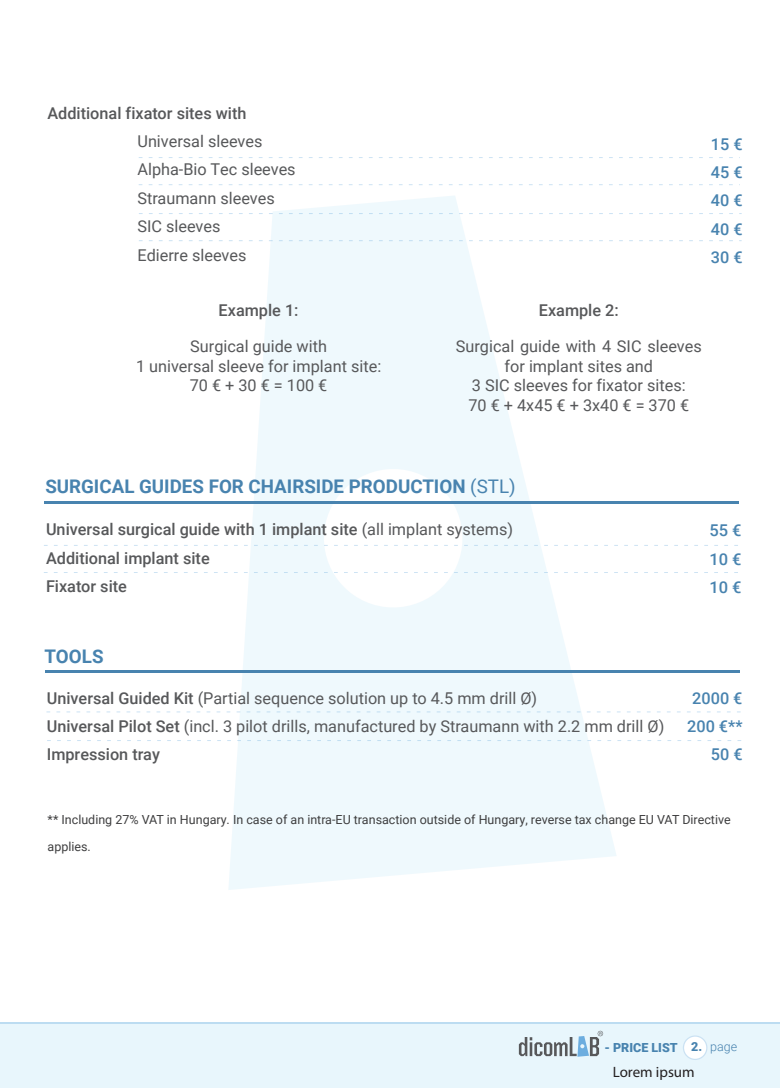
<style>
.page{position:relative;width:780px;height:1088px;background:#fff}
.page>*{position:absolute;margin:0;border:0;box-sizing:border-box;transform-origin:0 0}
.t1{font:700 18.75px "Roboto";color:#4883af}
.t2{font:16.25px/28.4px "Roboto";color:#57585a}
.t3{font:500 16.25px/28.4px "Roboto";color:#57585a}
.t4{font:500 16.25px/28.4px "Roboto";color:#4883af;text-align:justify}
.t5{font:15px "Myriad Pro";color:#231f20}
.t6{font:12.5px/26.2px "Roboto";color:#3e3e3f}
.t7{font:900 12.5px "Roboto";color:#4883af}
.s1{font-weight:400}
.s2{font-weight:500}
.s3{font-weight:300}
</style>
<div class="page">
<svg style="left:228px;top:196px;width:388px;height:694px;fill:#eff9fd"></svg>
<div style="left:0;top:1022px;width:780px;height:66px;background:#e8f6fc"></div>
<hr style="left:0;top:1022px;width:780px;height:2px;background:#6bacde">
<div style="left:683px;top:1035px;width:24px;height:25px;background:#fff;border-radius:50%"></div>
<div style="left:682px;top:1035px;width:25px;height:25px;border:1px solid #6bacde;border-radius:50%"></div>
<svg style="left:519px;top:1031px;width:84px;height:26px"></svg>
<svg style="left:46px;top:711px;width:695px;height:1px"></svg>
<hr style="left:45px;top:670px;width:695px;height:3px;background:#4883af">
<svg style="left:44px;top:572px;width:694px;height:1px"></svg>
<svg style="left:44px;top:545px;width:694px;height:1px"></svg>
<hr style="left:44px;top:501px;width:694px;height:2px;background:#4883af">
<svg style="left:47px;top:740px;width:695px;height:1px"></svg>
<svg style="left:139px;top:184px;width:594px;height:1px"></svg>
<svg style="left:139px;top:157px;width:594px;height:1px"></svg>
<svg style="left:139px;top:240px;width:602px;height:1px"></svg>
<svg style="left:139px;top:213px;width:602px;height:1px"></svg>
<p class="t3" style="left:47px;top:98px;width:200px">Additional fixator sites with</p>
<p class="t2" style="left:137px;top:126px;width:160px">Universal sleeves<br>Alpha-Bio Tec sleeves<br>Straumann sleeves<br>SIC sleeves<br>Edierre sleeves</p>
<p class="t4" style="left:710px;top:129px;width:33px">15 € 45 € 40 € 40 € 30 €</p>
<p class="t3" style="left:219px;top:296px;width:81px">Example 1:</p>
<p class="t2" style="left:136px;top:336px;width:247px;line-height:19.5px;text-align:center">Surgical guide with<br>1 universal sleeve for implant site:<br>70 € + 30 € = 100 €</p>
<p class="t3" style="left:539px;top:296px;width:81px">Example 2:</p>
<p class="t2" style="left:456px;top:336px;width:247px;line-height:19.5px;text-align:center">Surgical guide with 4 SIC sleeves for implant sites and<br>3 SIC sleeves for fixator sites:<br>70 € + 4x45 € + 3x40 € = 370 €</p>
<p class="t1" style="left:45px;top:473px;width:472px">SURGICAL GUIDES FOR CHAIRSIDE PRODUCTION <span class="s1">(STL)</span></p>
<p class="t3" style="left:46px;top:514px;width:468px">Universal surgical guide with 1 implant site <span class="s1">(all implant systems)<br></span>Additional implant site<br>Fixator site</p>
<p class="t1" style="left:45px;top:644px;width:60px">TOOLS</p>
<p class="t2" style="left:47px;top:683px;width:619px"><span class="s2">Universal Guided Kit</span> (Partial sequence solution up to 4.5 mm drill Ø)<br><span class="s2">Universal Pilot Set</span> (incl. 3 pilot drills, manufactured by Straumann with 2.2 mm drill Ø)<br><span class="s2">Impression tray</span></p>
<p class="t4" style="left:709px;top:516px;width:34px">55 € 10 € 10 €</p>
<p class="t4" style="left:687px;top:683px;width:57px;text-align:right">2000 €<br>200 €**<br>50 €</p>
<p class="t6" style="left:48px;top:806px;width:684px">** Including 27% VAT in Hungary. In case of an intra-EU transaction outside of Hungary, reverse tax change EU VAT Directive applies.</p>
<p class="t7" style="left:604px;top:1039px;width:134px">- PRICE LIST 2. <span class="s3">page</span></p>
<p class="t5" style="left:612px;top:1062px;width:83px">Lorem ipsum</p>
</div>
